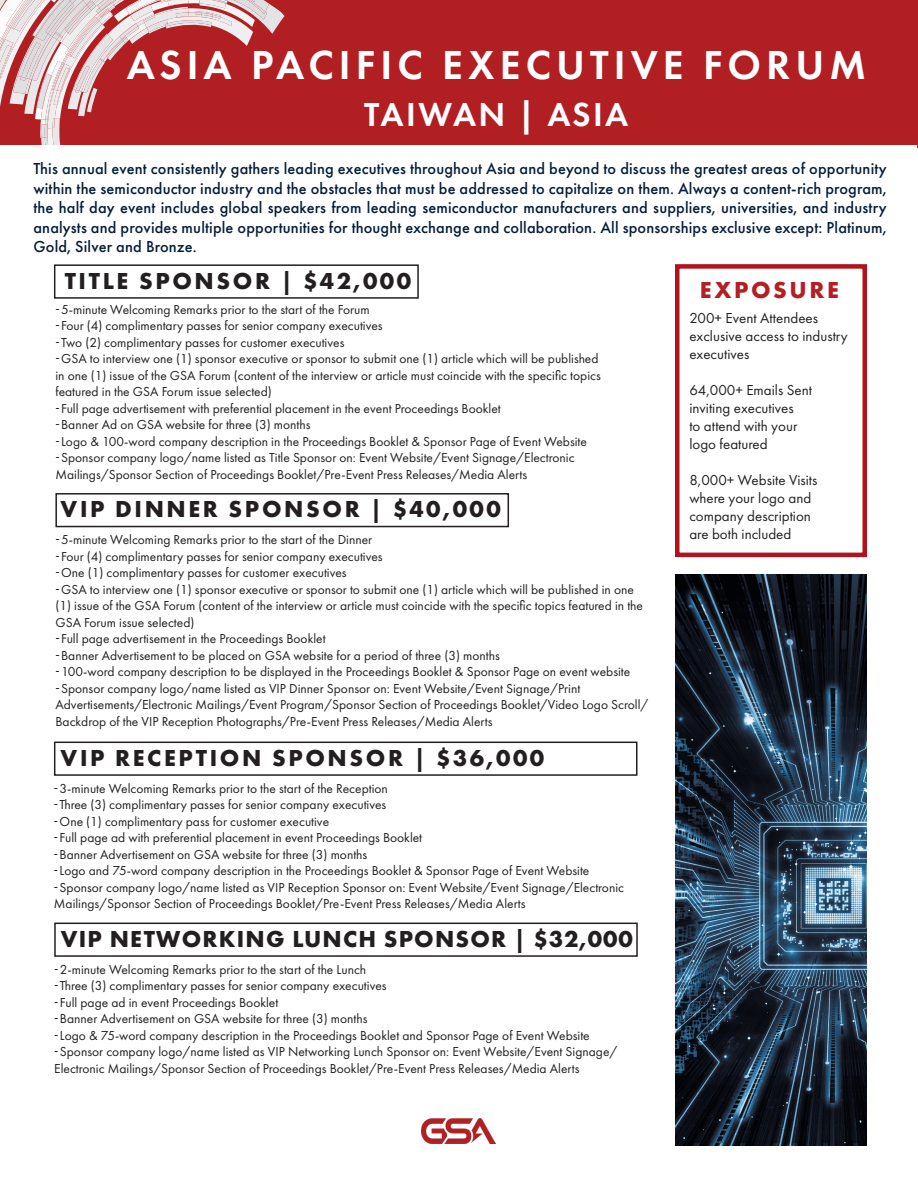
<style>
.page{position:relative;width:918px;height:1188px;background:#fff}
.page>*{position:absolute;margin:0;border:0;box-sizing:border-box;transform-origin:0 0}
.t1{font:600 42px "Futura PT";letter-spacing:.12em;color:#fff}
.t2{font:600 34.5px "Futura PT";letter-spacing:.07em;color:#fff}
.t3{font:700 24px "Futura PT";letter-spacing:.11em;color:#231f20}
.t4{font:700 24px "Futura PT";letter-spacing:.05em;color:#231f20}
.t5{font:700 24px "Futura PT";letter-spacing:.11em;color:#b31f23}
.t6{font:500 16.5px/19.5px "Futura PT";letter-spacing:.01em;color:#051e3b;text-align:justify}
.t7{font:15px/18px "Futura PT";color:#231f20}
.t8{font:13.5px/16.5px "Futura PT";color:#231f20}
</style>
<div class="page">
<div style="left:0;top:0;width:918px;height:148px;background:#b21f23"></div>
<svg style="left:0;top:0;width:287px;height:146px"></svg>
<div style="left:0;top:146px;width:916px;height:215px;background:#fff"></div>
<div style="left:54px;top:264px;width:365px;height:35px;border:2px solid #231f20"></div>
<div style="left:55px;top:493px;width:454px;height:34px;border:2px solid #231f20"></div>
<div style="left:54px;top:742px;width:584px;height:34px;border:2px solid #231f20"></div>
<div style="left:675px;top:264px;width:192px;height:293px;border:4px solid #b3121c"></div>
<img style="left:675px;top:575px;width:192px;height:570px">
<img style="left:421px;top:1119px;width:75px;height:24px">
<div style="left:54px;top:923px;width:584px;height:34px;border:2px solid #231f20"></div>
<p class="t1" style="left:127px;top:39px;width:741px">ASIA PACIFIC EXECUTIVE FORUM</p>
<p class="t2" style="left:364px;top:92px;width:266px">TAIWAN | ASIA</p>
<p class="t6" style="left:33px;top:159px;width:855px">This annual event consistently gathers leading executives throughout Asia and beyond to discuss the greatest areas of opportunity within the semiconductor industry and the obstacles that must be addressed to capitalize on them. Always a content-rich program, the half day event includes global speakers from leading semiconductor manufacturers and suppliers, universities, and industry analysts and provides multiple opportunities for thought exchange and collaboration. All sponsorships exclusive except: Platinum, Gold, Silver and Bronze.</p>
<p class="t3" style="left:65px;top:266px;width:348px">TITLE SPONSOR | $42,000</p>
<p class="t8" style="left:55px;top:301px;width:316px">-5-minute Welcoming Remarks prior to the start of the Forum</p>
<p class="t8" style="left:55px;top:317px;width:329px">-Four (4) complimentary passes for senior company executives</p>
<p class="t8" style="left:55px;top:334px;width:290px">-Two (2) complimentary passes for customer executives</p>
<p class="t8" style="left:55px;top:350px;width:547px">-GSA to interview one (1) sponsor executive or sponsor to submit one (1) article which will be published in one (1) issue of the GSA Forum (content of the interview or article must coincide with the specific topics featured in the GSA Forum issue selected)</p>
<p class="t8" style="left:55px;top:400px;width:447px">-Full page advertisement with preferential placement in the event Proceedings Booklet</p>
<p class="t8" style="left:55px;top:416px;width:257px">-Banner Ad on GSA website for three (3) months</p>
<p class="t8" style="left:55px;top:433px;width:533px">-Logo &amp; 100-word company description in the Proceedings Booklet &amp; Sponsor Page of Event Website</p>
<p class="t8" style="left:55px;top:449px;width:521px">-Sponsor company logo/name listed as Title Sponsor on: Event Website/Event Signage/Electronic</p>
<p class="t8" style="left:55px;top:466px;width:473px">Mailings/Sponsor Section of Proceedings Booklet/Pre-Event Press Releases/Media Alerts</p>
<p class="t3" style="left:61px;top:494px;width:442px">VIP DINNER SPONSOR | $40,000</p>
<p class="t8" style="left:55px;top:531px;width:318px">-5-minute Welcoming Remarks prior to the start of the Dinner</p>
<p class="t8" style="left:55px;top:548px;width:329px">-Four (4) complimentary passes for senior company executives</p>
<p class="t8" style="left:55px;top:564px;width:293px">-One (1) complimentary passes for customer executives</p>
<p class="t8" style="left:55px;top:581px;width:589px">-GSA to interview one (1) sponsor executive or sponsor to submit one (1) article which will be published in one (1) issue of the GSA Forum (content of the interview or article must coincide with the specific topics featured in the<br>GSA Forum issue selected)</p>
<p class="t8" style="left:55px;top:630px;width:272px">-Full page advertisement in the Proceedings Booklet</p>
<p class="t8" style="left:55px;top:647px;width:446px">-Banner Advertisement to be placed on GSA website for a period of three (3) months</p>
<p class="t8" style="left:55px;top:663px;width:576px">-100-word company description to be displayed in the Proceedings Booklet &amp; Sponsor Page on event website</p>
<p class="t8" style="left:55px;top:680px;width:595px">-Sponsor company logo/name listed as VIP Dinner Sponsor on: Event Website/Event Signage/Print<br>Advertisements/Electronic Mailings/Event Program/Sponsor Section of Proceedings Booklet/Video Logo Scroll/<br>Backdrop of the VIP Reception Photographs/Pre-Event Press Releases/Media Alerts</p>
<p class="t3" style="left:61px;top:742px;width:485px">VIP RECEPTION SPONSOR | $36,000</p>
<p class="t8" style="left:54px;top:780px;width:335px">-3-minute Welcoming Remarks prior to the start of the Reception</p>
<p class="t8" style="left:54px;top:796px;width:334px">-Three (3) complimentary passes for senior company executives</p>
<p class="t8" style="left:54px;top:813px;width:277px">-One (1) complimentary pass for customer executive</p>
<p class="t8" style="left:54px;top:829px;width:370px">-Full page ad with preferential placement in event Proceedings Booklet</p>
<p class="t8" style="left:54px;top:846px;width:315px">-Banner Advertisement on GSA website for three (3) months</p>
<p class="t8" style="left:54px;top:862px;width:537px">-Logo and 75-word company description in the Proceedings Booklet &amp; Sponsor Page of Event Website</p>
<p class="t8" style="left:54px;top:879px;width:572px">-Sponsor company logo/name listed as VIP Reception Sponsor on: Event Website/Event Signage/Electronic<br>Mailings/Sponsor Section of Proceedings Booklet/Pre-Event Press Releases/Media Alerts</p>
<p class="t4" style="left:61px;top:923px;width:574px">VIP NETWORKING LUNCH SPONSOR | $32,000</p>
<p class="t8" style="left:54px;top:961px;width:314px">-2-minute Welcoming Remarks prior to the start of the Lunch</p>
<p class="t8" style="left:54px;top:977px;width:334px">-Three (3) complimentary passes for senior company executives</p>
<p class="t8" style="left:54px;top:994px;width:226px">-Full page ad in event Proceedings Booklet</p>
<p class="t8" style="left:54px;top:1010px;width:315px">-Banner Advertisement on GSA website for three (3) months</p>
<p class="t8" style="left:54px;top:1027px;width:537px">-Logo &amp; 75-word company description in the Proceedings Booklet and Sponsor Page of Event Website</p>
<p class="t8" style="left:54px;top:1043px;width:565px">-Sponsor company logo/name listed as VIP Networking Lunch Sponsor on: Event Website/Event Signage/<br>Electronic Mailings/Sponsor Section of Proceedings Booklet/Pre-Event Press Releases/Media Alerts</p>
<p class="t5" style="left:700px;top:275px;width:141px">EXPOSURE</p>
<p class="t7" style="left:689px;top:309px;width:130px">200+ Event Attendees</p>
<p class="t7" style="left:689px;top:327px;width:160px">exclusive access to industry executives</p>
<p class="t7" style="left:689px;top:381px;width:124px">64,000+ Emails Sent</p>
<p class="t7" style="left:689px;top:399px;width:110px">inviting executives to attend with your logo featured</p>
<p class="t7" style="left:689px;top:471px;width:130px">8,000+ Website Visits</p>
<p class="t7" style="left:689px;top:489px;width:123px;text-align:justify">where your logo and company description are both included</p>
</div>
